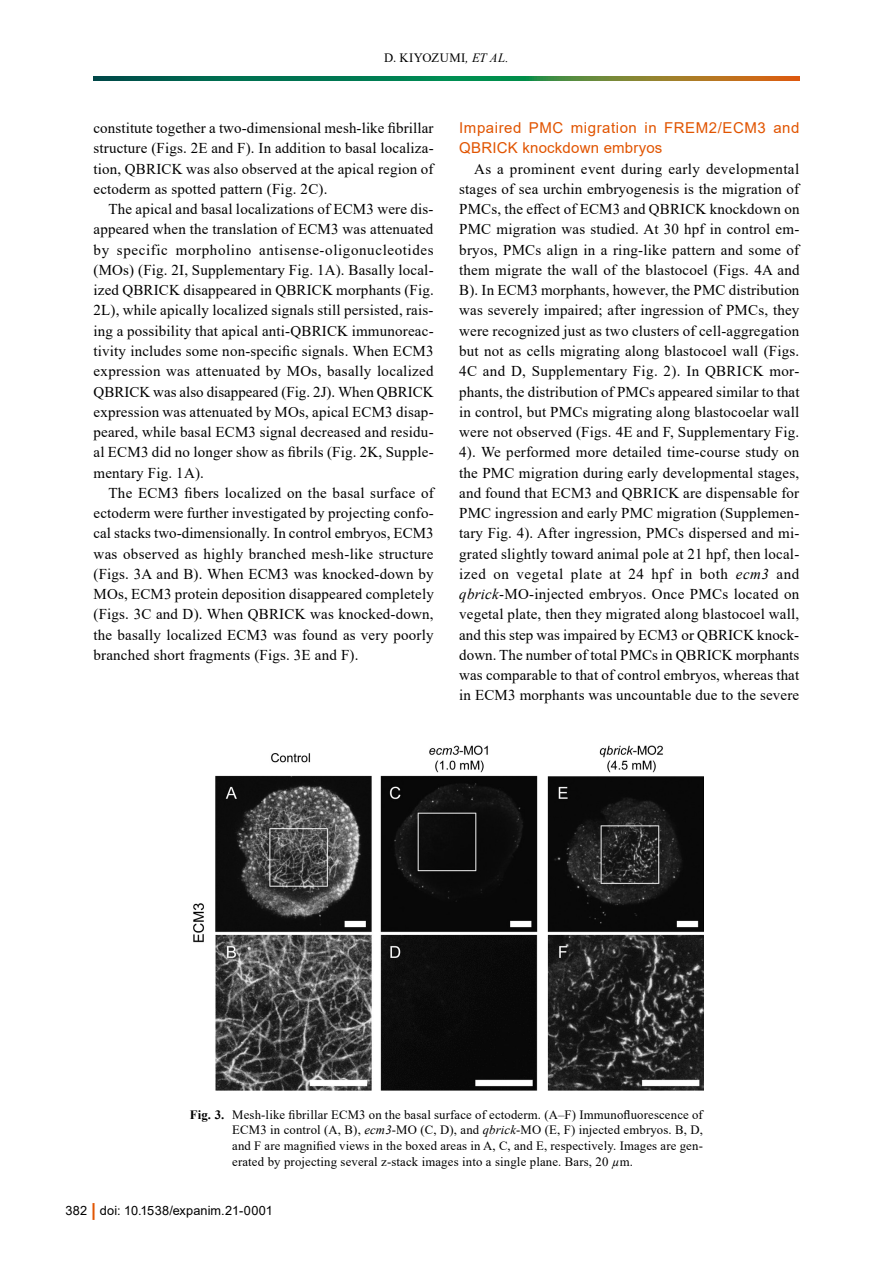
<style>
.page{position:relative;width:893px;height:1263px;background:#fff}
.page>*{position:absolute;margin:0;border:0;box-sizing:border-box;transform-origin:0 0}
.t1{font:15px/20.2px "Times New Roman";letter-spacing:.01em;color:#000;text-align:justify}
.t2{font:15px/20.2px "Arial";letter-spacing:.035em;color:#e15400}
.t3{font:12.75px/15.8px "Times New Roman";letter-spacing:.01em;color:#000;text-align:justify}
.t4{font:12.75px "Arial";letter-spacing:.01em;color:#000}
.t5{font:12.75px "Times New Roman";letter-spacing:.03em;color:#000}
.s1{font-style:italic}
.s2{font-weight:700}
.s3{font-weight:700;font-size:18px;color:#e15400}
</style>
<div class="page">
<svg style="left:94px;top:77px;width:705px;height:4px;background:#377842"></svg>
<img style="left:193px;top:745px;width:510px;height:346px">
<p class="t5" style="left:384px;top:48px;width:126px">D. KIYOZUMI<span class="s1">, ET AL.</span></p>
<p class="t1" style="left:94px;top:118px;width:342px">constitute together a two-dimensional mesh-like fibrillar structure (Figs. 2E and F). In addition to basal localiza&shy;tion, QBRICK was also observed at the apical region of ectoderm as spotted pattern (Fig. 2C).</p>
<p class="t1" style="left:94px;top:199px;width:341px;text-indent:15px">The apical and basal localizations of ECM3 were dis&shy;appeared when the translation of ECM</p>
<p class="t1" style="left:94px;top:219px;width:342px;text-indent:238px">3 was attenuated by specific morpholino antisense-oligonucleotides (MOs) (Fig. 2I, Supplementary Fig. 1A). Basally local&shy;ized QBRICK disappeared in QBRICK morphants (Fig.<br>2L), while apically localized signals still persisted, rais&shy;ing a possibility that apical anti-QBRICK immunoreac&shy;tivity includes some non-specific signals. When ECM3 expression was attenuated by MOs, basally localized QBRICK was also disappeared (Fig. 2J). When QBRICK expression was attenuated by MOs, apical ECM3 disap&shy;peared, while basal ECM3 signal decreased and residu&shy;al ECM3 did no longer show as fibrils (Fig. 2K, Supple&shy;mentary Fig. 1A).</p>
<p class="t1" style="left:94px;top:482px;width:342px;text-indent:15px">The ECM3 fibers localized on the basal surface of ectoderm were further investigated by projecting confo&shy;cal stacks two-dimensionally. In control embryos, ECM3 was observed as highly branched mesh-like structure (Figs. 3A and B). When ECM3 was knocked-down by MOs, ECM</p>
<p class="t1" style="left:94px;top:583px;width:342px;text-indent:71px">3 protein deposition disappeared completely (Figs. 3C and D). When QBRICK was knocked-down, the basally localized ECM3 was found as very poorly branched short fragments (Figs. 3E and F).</p>
<p class="t2" style="left:459px;top:118px;width:342px">Impaired PMC migration in FREM2/ECM3 and<br>QBRICK knockdown embryos</p>
<p class="t1" style="left:459px;top:158px;width:342px;text-indent:15px">As a prominent event during early developmental stages of sea urchin embryogenesis is the migration of PMCs, the effect of ECM3 and QBRICK knockdown on PMC migration was studied. At 30 hpf in control em&shy;bryos, PMCs align in a ring-like pattern and some of them migrate the wall of the blastocoel (Figs. 4A and B). In ECM3 morphants, however, the PMC distribution was severely impaired; after ingression of PMC s, they were recognized just as two clusters of cell-aggregation but not as cells migrating along blastocoel wall (Figs.<br>4C and D, Supplementary Fig. 2). In QBRICK mor&shy;phants, the distribution of PMCs appeared similar to that in control, but PMCs migrating along blastocoelar wall were not observed (Figs. 4E and F, Supplementary Fig.<br>4). We performed more detailed time-course study on the PMC migration during early developmental stages, and found that ECM3 and QBRICK are dispensable for PMC ingression and early PMC migration (Supplemen&shy;tary Fig. 4). After ingression, PMC s dispersed and mi&shy;grated slightly toward animal pole at 21 hpf, then local&shy;ized on vegetal plate at 24 hpf in both <span class="s1">ecm3</span> and <span class="s1">qbrick</span>-MO-injected embryos. Once PMCs located on vegetal plate, then they migrated along blastocoel wall, and this step was impaired by ECM3 or QBRICK knock&shy;down. The number of total PMCs in QBRICK morphants was comparable to that of control embryos, whereas that in ECM3 morphants was uncountable due to the severe</p>
<p class="t3" style="left:232px;top:1106px;width:472px;text-indent:-42px"><span class="s2">Fig. 3.</span> Mesh-like fibrillar ECM3 on the basal surface of ectoderm. (A–F) Immunofluorescence of ECM3 in control (A, B), <span class="s1">ecm3</span>-MO (C, D), and <span class="s1">qbrick</span>-MO (E, F) injected embryos. B, D, and F are magnified views in the boxed areas in A, C, and E, respectively. Images are gen&shy;erated by projecting several z-stack images into a single plane. Bars, 20 <span class="s1">µ</span>m.</p>
<p class="t4" style="left:66px;top:1202px;width:209px">382 <span class="s3">|</span> doi: 10.1538/expanim.21-0001</p>
</div>
